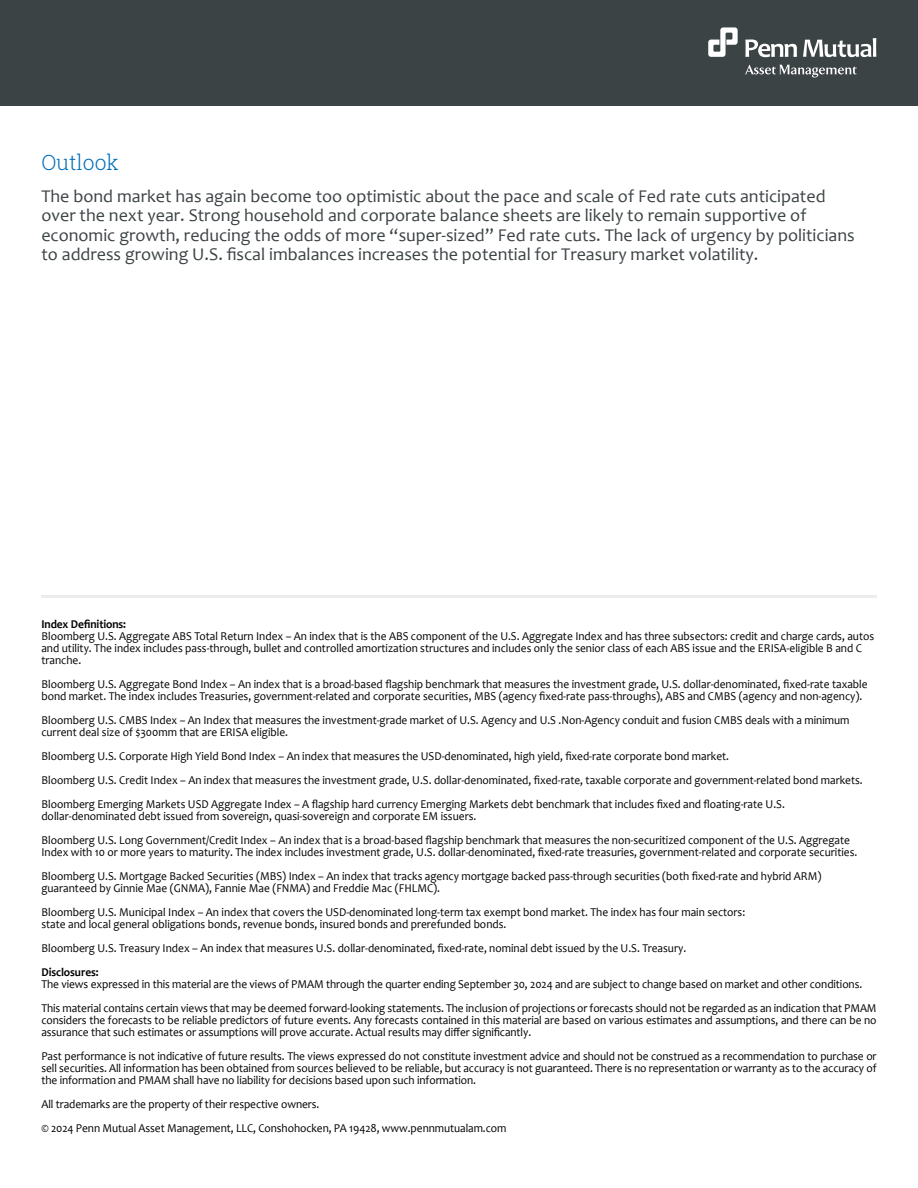
<style>
.page{position:relative;width:918px;height:1188px;background:#fff}
.page>*{position:absolute;margin:0;border:0;box-sizing:border-box;transform-origin:0 0}
.t1{font:300 21px "Roboto Slab";color:#006fba}
.t2{font:18px/19.5px "Candara";color:#3c4345}
.t3{font:12px/24px "Candara";color:#000;scale:.95 1}
.t4{font:700 12px "Candara";letter-spacing:-.005em;color:#000;scale:.95 1}
</style>
<div class="page">
<div style="left:0;top:0;width:918px;height:105px;background:#3c4345"></div>
<svg style="left:803px;top:38px;width:73px;height:19px"></svg>
<svg style="left:745px;top:39px;width:52px;height:18px"></svg>
<svg style="left:708px;top:27px;width:30px;height:30px"></svg>
<svg style="left:745px;top:64px;width:112px;height:13px"></svg>
<hr style="left:41px;top:596px;width:836px;height:2px;background:#3c4345">
<h1 class="t1" style="left:41px;top:148px;width:79px">Outlook</h1>
<p class="t2" style="left:41px;top:186px;width:815px">The bond market has again become too optimistic about the pace and scale of Fed rate cuts anticipated over the next year. Strong household and corporate balance sheets are likely to remain supportive of economic growth, reducing the odds of more “super-sized” Fed rate cuts. The lack of urgency by politicians to address growing U.S. fiscal imbalances increases the potential for Treasury market volatility.</p>
<p class="t4" style="left:41px;top:616px;width:91px">Index Definitions:</p>
<p class="t3" style="left:41px;top:630px;width:878px;line-height:12px">Bloomberg U.S. Aggregate ABS Total Return Index – An index that is the ABS component of the U.S. Aggregate Index and has three subsectors: credit and charge cards, autos and utility. The index includes pass-through, bullet and controlled amortization structures and includes only the senior class of each ABS issue and the ERISA-eligible B and C tranche.</p>
<p class="t3" style="left:41px;top:678px;width:871px;line-height:12px">Bloomberg U.S. Aggregate Bond Index – An index that is a broad-based flagship benchmark that measures the investment grade, U.S. dollar-denominated, fixed-rate taxable bond market. The index includes Treasuries, government-related and corporate securities, MBS (agency fixed-rate pass-throughs), ABS and CMBS (agency and non-agency).</p>
<p class="t3" style="left:41px;top:714px;width:852px;line-height:12px">Bloomberg U.S. CMBS Index – An Index that measures the investment-grade market of U.S. Agency and U.S .Non-Agency conduit and fusion CMBS deals with a minimum current deal size of $300mm that are ERISA eligible.</p>
<p class="t3" style="left:41px;top:744px;width:866px">Bloomberg U.S. Corporate High Yield Bond Index – An index that measures the USD-denominated, high yield, fixed-rate corporate bond market.<br>Bloomberg U.S. Credit Index – An index that measures the investment grade, U.S. dollar-denominated, fixed-rate, taxable corporate and government-related bond markets.<br>Bloomberg Emerging Markets USD Aggregate Index – A flagship hard currency Emerging Markets debt benchmark that includes fixed and floating-rate U.S.</p>
<p class="t3" style="left:41px;top:804px;width:853px">dollar-denominated debt issued from sovereign, quasi-sovereign and corporate EM issuers.<br>Bloomberg U.S. Long Government/Credit Index – An index that is a broad-based flagship benchmark that measures the non-securitized component of the U.S. Aggregate</p>
<p class="t3" style="left:41px;top:840px;width:860px">Index with 10 or more years to maturity. The index includes investment grade, U.S. dollar-denominated, fixed-rate treasuries, government-related and corporate securities.<br>Bloomberg U.S. Mortgage Backed Securities (MBS) Index – An index that tracks agency mortgage backed pass-through securities (both fixed-rate and hybrid ARM)</p>
<p class="t3" style="left:41px;top:876px;width:742px">guaranteed by Ginnie Mae (GNMA), Fannie Mae (FNMA) and Freddie Mac (FHLMC).<br>Bloomberg U.S. Municipal Index – An index that covers the USD-denominated long-term tax exempt bond market. The index has four main sectors:</p>
<p class="t3" style="left:41px;top:912px;width:680px">state and local general obligations bonds, revenue bonds, insured bonds and prerefunded bonds.<br>Bloomberg U.S. Treasury Index – An index that measures U.S. dollar-denominated, fixed-rate, nominal debt issued by the U.S. Treasury.</p>
<p class="t4" style="left:41px;top:964px;width:62px">Disclosures:</p>
<p class="t3" style="left:41px;top:972px;width:881px">The views expressed in this material are the views of PMAM through the quarter ending September 30, 2024 and are subject to change based on market and other conditions.<br>This material contains certain views that may be deemed forward-looking statements. The inclusion of projections or forecasts should not be regarded as an indication that PMAM</p>
<p class="t3" style="left:41px;top:1014px;width:881px;line-height:12px">considers the forecasts to be reliable predictors of future events. Any forecasts contained in this material are based on various estimates and assumptions, and there can be no assurance that such estimates or assumptions will prove accurate. Actual results may differ significantly.</p>
<p class="t3" style="left:41px;top:1050px;width:881px;line-height:12px;text-align:justify">Past performance is not indicative of future results. The views expressed do not constitute investment advice and should not be construed as a recommendation to purchase or sell securities. All information has been obtained from sources believed to be reliable, but accuracy is not guaranteed. There is no representation or warranty as to the accuracy of the information and PMAM shall have no liability for decisions based upon such information.</p>
<p class="t3" style="left:41px;top:1092px;width:491px">All trademarks are the property of their respective owners.<br>© 2024 Penn Mutual Asset Management, LLC, Conshohocken, PA 19428, www.pennmutualam.com</p>
</div>
